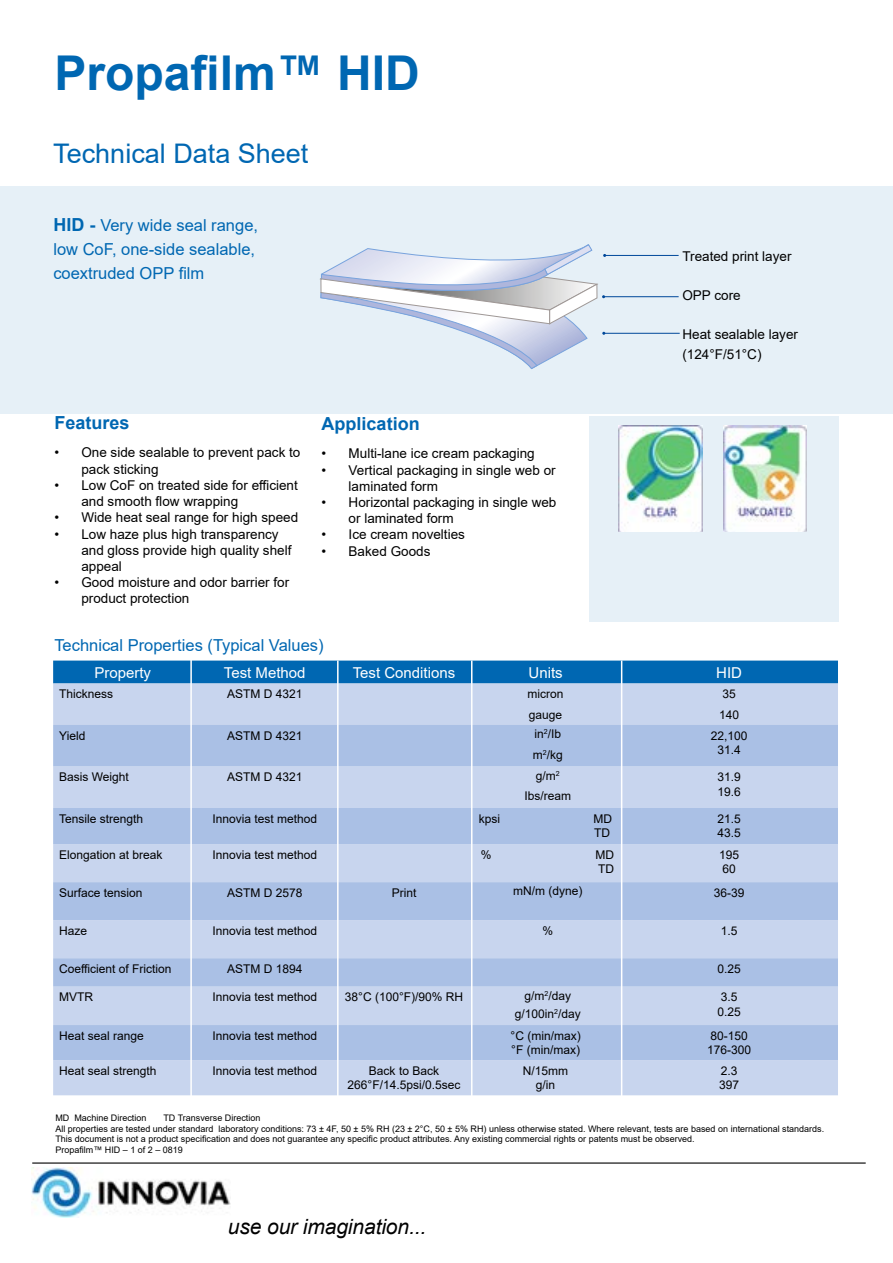
<style>
.page{position:relative;width:893px;height:1263px;background:#fff}
.page>*{position:absolute;margin:0;border:0;box-sizing:border-box;transform-origin:0 0}
.t1{font:700 48px "Arial";color:#0067b2}
.t2{font:27px "Arial";color:#0067b2}
.t3{font:italic 21px "Arial";letter-spacing:-.005em;color:#000}
.t4{font:700 18px "Arial";color:#0067b2}
.t5{font:16.5px/24px "Arial";color:#0067b2}
.t6{font:15px "Arial";color:#fff}
.t7{font:13.5px/16.2px "Arial";color:#000}
.t8{font:12px/14.4px "Arial";color:#000}
.t9{font:9px/10.6px "Arial";color:#000}
.s1{font-weight:700;font-size:18px}
</style>
<div class="page">
<div style="left:0;top:186px;width:893px;height:228px;background:#e6f0f7"></div>
<div style="left:589px;top:417px;width:250px;height:205px;background:#e6f0f7"></div>
<hr style="left:32px;top:1162px;width:834px;height:1px;background:#000">
<img style="left:32px;top:1167px;width:198px;height:50px">
<hr style="left:604px;top:296px;width:75px;height:1px;background:#00489a">
<hr style="left:604px;top:333px;width:76px;height:1px;background:#00489a">
<hr style="left:605px;top:255px;width:74px;height:1px;background:#00489a">
<svg style="left:320px;top:244px;width:286px;height:125px"></svg>
<img style="left:619px;top:426px;width:84px;height:106px">
<div style="left:53px;top:660px;width:785px;height:23px;background:#0067b2"></div>
<div style="left:53px;top:683px;width:785px;height:412px;background:#c8d5ee"></div>
<svg style="left:53px;top:725px;width:785px;height:335px;background:#b8c9e9"></svg>
<hr style="left:190px;top:659px;width:2px;height:437px;background:#fff">
<hr style="left:337px;top:661px;width:2px;height:437px;background:#fff">
<hr style="left:471px;top:661px;width:1px;height:437px;background:#fff">
<hr style="left:621px;top:661px;width:1px;height:437px;background:#fff">
<img style="left:723px;top:426px;width:84px;height:106px">
<h1 class="t1" style="left:54px;top:40px;width:367px">Propafilm™ HID</h1>
<h2 class="t2" style="left:53px;top:135px;width:257px">Technical Data Sheet</h2>
<h3 class="t5" style="left:53px;top:213px;width:206px"><span class="s1">HID -</span> Very wide seal range, low CoF, one-side sealable, coextruded OPP film</h3>
<h3 class="t4" style="left:54px;top:410px;width:77px">Features</h3>
<p class="t7" style="left:81px;top:444px;width:221px;text-indent:-27px">• One side sealable to prevent pack to pack sticking</p>
<p class="t7" style="left:81px;top:477px;width:218px;text-indent:-27px">• Low CoF on treated side for efficient and smooth flow wrapping</p>
<p class="t7" style="left:54px;top:509px;width:245px">• Wide heat seal range for high speed</p>
<p class="t7" style="left:81px;top:526px;width:212px;text-indent:-27px">• Low haze plus high transparency and gloss provide high quality shelf appeal</p>
<p class="t7" style="left:81px;top:574px;width:209px;text-indent:-27px">• Good moisture and odor barrier for product protection</p>
<h3 class="t4" style="left:322px;top:411px;width:100px">Application</h3>
<p class="t7" style="left:322px;top:445px;width:215px">• Multi-lane ice cream packaging</p>
<p class="t7" style="left:349px;top:462px;width:209px;text-indent:-27px">• Vertical packaging in single web or laminated form</p>
<p class="t7" style="left:349px;top:494px;width:209px;text-indent:-27px">• Horizontal packaging in single web or laminated form</p>
<p class="t7" style="left:322px;top:526px;width:145px">• Ice cream novelties</p>
<p class="t7" style="left:322px;top:543px;width:110px">• Baked Goods</p>
<h3 class="t5" style="left:54px;top:633px;width:271px">Technical Properties (Typical Values)</h3>
<p class="t7" style="left:682px;top:248px;width:111px">Treated print layer</p>
<p class="t7" style="left:682px;top:287px;width:60px">OPP core</p>
<p class="t7" style="left:682px;top:324px;width:117px;line-height:19.5px">Heat sealable layer (124°F/51°C)</p>
<p class="t6" style="left:94px;top:662px;width:58px">Property</p>
<p class="t6" style="left:224px;top:662px;width:83px">Test Method</p>
<p class="t6" style="left:353px;top:662px;width:104px">Test Conditions</p>
<p class="t6" style="left:529px;top:662px;width:36px">Units</p>
<p class="t6" style="left:716px;top:662px;width:27px">HID</p>
<p class="t8" style="left:59px;top:687px;width:56px">Thickness</p>
<p class="t8" style="left:227px;top:687px;width:77px">ASTM D 4321</p>
<p class="t8" style="left:528px;top:687px;width:37px">micron</p>
<p class="t8" style="left:722px;top:687px;width:15px">35</p>
<p class="t8" style="left:529px;top:707px;width:35px">gauge</p>
<p class="t8" style="left:719px;top:707px;width:22px">140</p>
<p class="t8" style="left:59px;top:728px;width:28px">Yield</p>
<p class="t8" style="left:227px;top:728px;width:77px">ASTM D 4321</p>
<p class="t8" style="left:534px;top:727px;width:28px">in<sup>2</sup>/Ib</p>
<p class="t8" style="left:711px;top:728px;width:38px">22,100</p>
<p class="t8" style="left:533px;top:747px;width:31px">m<sup>2</sup>/kg</p>
<p class="t8" style="left:717px;top:743px;width:25px">31.4</p>
<p class="t8" style="left:59px;top:770px;width:71px">Basis Weight</p>
<p class="t8" style="left:227px;top:770px;width:77px">ASTM D 4321</p>
<p class="t8" style="left:536px;top:768px;width:25px">g/m<sup>2</sup></p>
<p class="t8" style="left:717px;top:770px;width:25px">31.9<br>19.6</p>
<p class="t8" style="left:524px;top:789px;width:48px">Ibs/ream</p>
<p class="t8" style="left:59px;top:811px;width:86px">Tensile strength</p>
<p class="t8" style="left:212px;top:811px;width:106px">Innovia test method</p>
<p class="t8" style="left:479px;top:811px;width:23px">kpsi</p>
<p class="t8" style="left:594px;top:811px;width:20px">MD<br>TD</p>
<p class="t8" style="left:717px;top:811px;width:25px">21.5<br>43.5</p>
<p class="t8" style="left:59px;top:847px;width:105px">Elongation at break</p>
<p class="t8" style="left:212px;top:847px;width:106px">Innovia test method</p>
<p class="t8" style="left:481px;top:847px;width:12px">%</p>
<p class="t8" style="left:596px;top:847px;width:20px">MD<br>TD</p>
<p class="t8" style="left:719px;top:847px;width:22px">195<br>60</p>
<p class="t8" style="left:59px;top:885px;width:85px">Surface tension</p>
<p class="t8" style="left:227px;top:885px;width:77px">ASTM D 2578</p>
<p class="t8" style="left:392px;top:885px;width:26px">Print</p>
<p class="t8" style="left:513px;top:884px;width:71px">mN/m (dyne)</p>
<p class="t8" style="left:714px;top:885px;width:32px">36-39</p>
<p class="t8" style="left:59px;top:923px;width:30px">Haze</p>
<p class="t8" style="left:212px;top:923px;width:106px">Innovia test method</p>
<p class="t8" style="left:542px;top:923px;width:12px">%</p>
<p class="t8" style="left:721px;top:923px;width:18px">1.5</p>
<p class="t8" style="left:59px;top:961px;width:114px">Coefficient of Friction</p>
<p class="t8" style="left:227px;top:961px;width:77px">ASTM D 1894</p>
<p class="t8" style="left:717px;top:961px;width:25px">0.25</p>
<p class="t8" style="left:59px;top:990px;width:35px">MVTR</p>
<p class="t8" style="left:212px;top:990px;width:106px">Innovia test method</p>
<p class="t8" style="left:345px;top:990px;width:120px">38°C (100°F)/90% RH</p>
<p class="t8" style="left:515px;top:987px;width:67px;line-height:17.7px;text-align:center">g/m<sup>2</sup>/day g/100in<sup>2</sup>/day</p>
<p class="t8" style="left:717px;top:990px;width:25px">3.5<br>0.25</p>
<p class="t8" style="left:59px;top:1028px;width:86px">Heat seal range</p>
<p class="t8" style="left:212px;top:1028px;width:106px">Innovia test method</p>
<p class="t8" style="left:511px;top:1028px;width:72px">°C (min/max) °F (min/max)</p>
<p class="t8" style="left:707px;top:1028px;width:46px">80-150<br>176-300</p>
<p class="t8" style="left:59px;top:1063px;width:99px">Heat seal strength</p>
<p class="t8" style="left:212px;top:1063px;width:106px">Innovia test method</p>
<p class="t8" style="left:348px;top:1063px;width:114px;text-align:center">Back to Back<br>266°F/14.5psi/0.5sec</p>
<p class="t8" style="left:523px;top:1063px;width:47px;text-align:center">N/15mm g/in</p>
<p class="t8" style="left:719px;top:1063px;width:22px">2.3<br>397</p>
<p class="t9" style="left:55px;top:1112px;width:770px;text-indent:108px">TD Transverse Direction<br>All properties are tested under standard laboratory conditions: 73 ± 4F, 50 ± 5% RH (23 ± 2°C, 50 ± 5% RH) unless otherwise stated. Where relevant, tests are based on international standards.<br>This document is not a product specification and does not guarantee any specific product attributes. Any existing commercial rights or patents must be observed.<br>Propafilm™ HID – 1 of 2 – 0819</p>
<p class="t9" style="left:55px;top:1112px;width:93px">MD Machine Direction</p>
<h3 class="t3" style="left:228px;top:1213px;width:200px">use our imagination...</h3>
</div>
